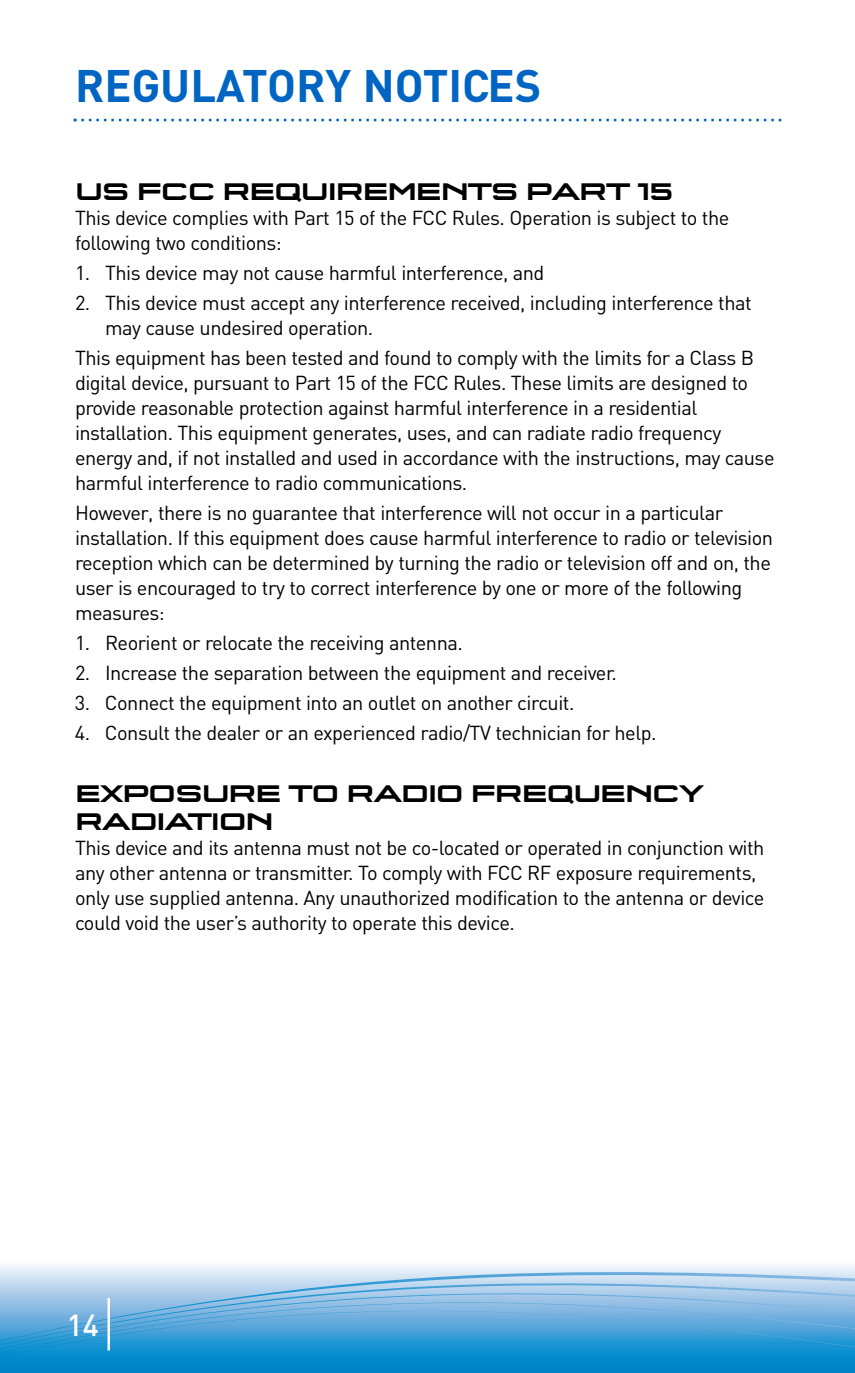
<style>
.page{position:relative;width:855px;height:1373px;background:#fff}
.page>*{position:absolute;margin:0;border:0;box-sizing:border-box;transform-origin:0 0}
.t1{font:700 45px "DIN";color:#0065c2}
.t2{font:500 30px "DIN";color:#fff}
.t3{font:700 25px/27.5px "Q Type Ext";letter-spacing:-.05em;color:#000}
.t4{font:20px/25px "DIN";letter-spacing:-.025em;color:#000}
</style>
<div class="page">
<svg style="left:0;top:1265px;width:855px;height:36px;background:#bad6ee"></svg>
<svg style="left:0;top:1301px;width:855px;height:5px;background:#8dbce3"></svg>
<svg style="left:0;top:1306px;width:855px;height:66px;background:#359bd4"></svg>
<svg style="left:75px;top:119px;width:706px;height:2px"></svg>
<hr style="left:108px;top:1298px;width:2px;height:52px;background:#fff">
<h1 class="t1" style="left:75px;top:59px;width:468px">REGULATORY NOTICES</h1>
<p class="t3" style="left:75px;top:180px;width:600px">US FCC REQUIREMENTS PART 15</p>
<p class="t4" style="left:75px;top:204px;width:656px">This device complies with Part 15 of the FCC Rules. Operation is subject to the following two conditions:</p>
<p class="t4" style="left:75px;top:259px;width:471px">1. This device may not cause harmful interference, and</p>
<p class="t4" style="left:105px;top:289px;width:648px;text-indent:-30px">2. This device must accept any interference received, including interference that may cause undesired operation.</p>
<p class="t4" style="left:75px;top:344px;width:701px">This equipment has been tested and found to comply with the limits for a Class B digital device, pursuant to Part 15 of the FCC Rules. These limits are designed to provide reasonable protection against harmful interference in a residential installation. This equipment generates, uses, and can radiate radio frequency energy and, if not installed and used in accordance with the instructions, may cause harmful interference to radio communications.</p>
<p class="t4" style="left:75px;top:499px;width:700px">However, there is no guarantee that interference will not occur in a particular installation. If this equipment does cause harmful interference to radio or television reception which can be determined by turning the radio or television off and on, the user is encouraged to try to correct interference by one or more of the following measures:</p>
<p class="t4" style="left:75px;top:629px;width:389px">1. Reorient or relocate the receiving antenna.</p>
<p class="t4" style="left:75px;top:659px;width:543px">2. Increase the separation between the equipment and receiver.</p>
<p class="t4" style="left:75px;top:689px;width:501px">3. Connect the equipment into an outlet on another circuit.</p>
<p class="t4" style="left:75px;top:719px;width:583px">4. Consult the dealer or an experienced radio/TV technician for help.</p>
<p class="t3" style="left:75px;top:783px;width:631px">EXPOSURE TO RADIO FREQUENCY<br>RADIATION</p>
<p class="t4" style="left:75px;top:834px;width:691px">This device and its antenna must not be co-located or operated in conjunction with any other antenna or transmitter. To comply with FCC RF exposure requirements, only use supplied antenna. Any unauthorized modification to the antenna or device could void the user’s authority to operate this device.</p>
<h2 class="t2" style="left:67px;top:1307px;width:33px">14</h2>
</div>
